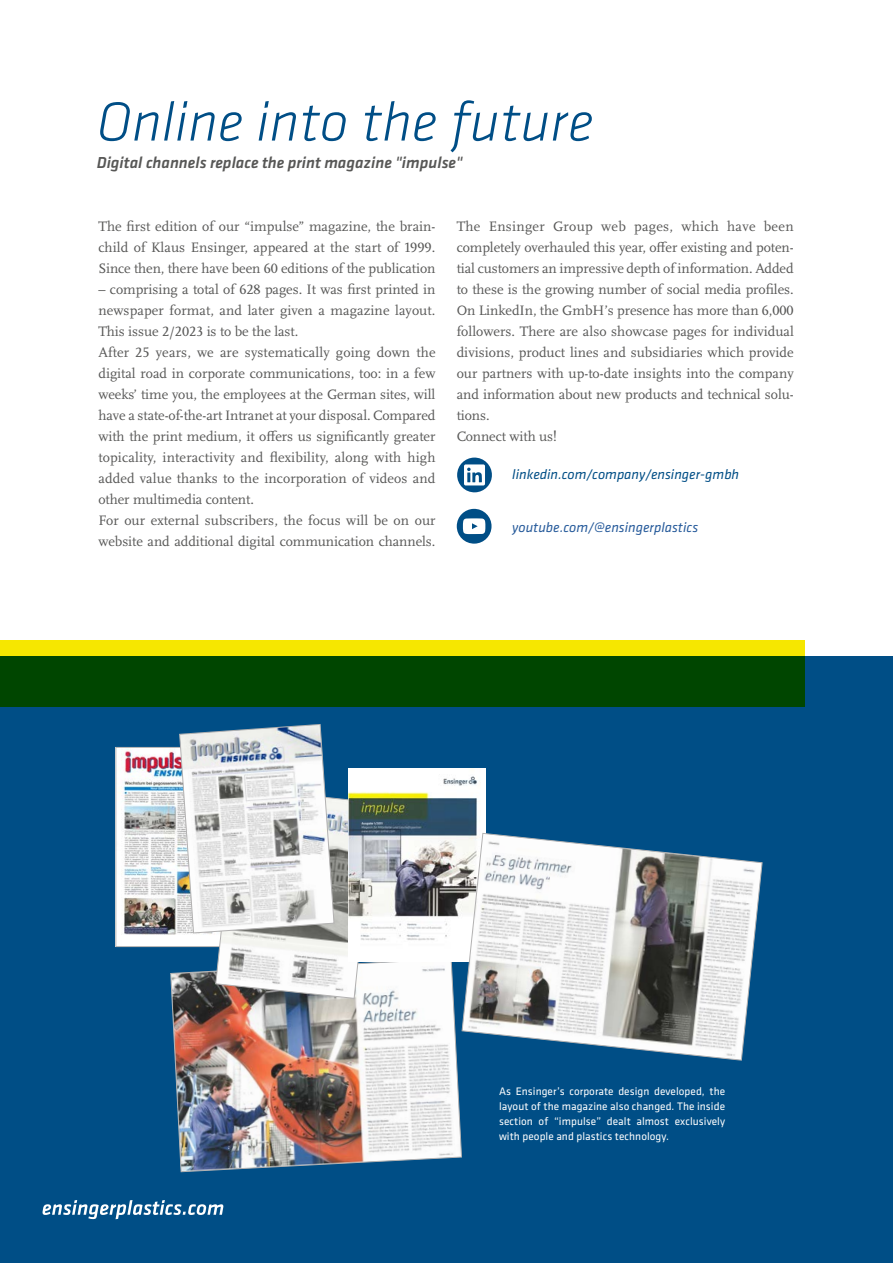
<style>
.page{position:relative;width:893px;height:1263px;background:#fff}
.page>*{position:absolute;margin:0;border:0;box-sizing:border-box;transform-origin:0 0}
.t1{font:italic 300 57px "Klavika";letter-spacing:.005em;color:#004e86}
.t2{font:italic 500 16.5px "Klavika";color:#575756}
.t3{font:14.25px/21px "Scala Pro";letter-spacing:-.005em;color:#575756}
.t4{font:italic 14.25px "Ensinger Klavika";color:#004e86}
.t5{font:italic 14.25px "Ensinger Klavika";color:#275b9b}
.t6{font:11.25px/15px "Klavika";letter-spacing:.005em;color:#fff;text-align:justify}
</style>
<div class="page">
<div style="left:0;top:656px;width:893px;height:607px;background:#004e86"></div>
<svg style="left:42px;top:1200px;width:181px;height:19px"></svg>
<svg style="left:0;top:640px;width:804px;height:67px;background:#3a6c00"></svg>
<img style="left:170px;top:961px;width:292px;height:211px">
<img style="left:118px;top:749px;width:61px;height:196px">
<div style="left:116px;top:747px;width:141px;height:200px;border:1px solid #b3b2b2"></div>
<svg style="left:179px;top:724px;width:196px;height:275px;background:#bfc7cc"></svg>
<img style="left:349px;top:768px;width:136px;height:193px">
<svg style="left:461px;top:833px;width:302px;height:228px"></svg>
<svg style="left:457px;top:457px;width:35px;height:36px"></svg>
<svg style="left:457px;top:508px;width:35px;height:36px"></svg>
<h1 class="t1" style="left:97px;top:87px;width:498px">Online into the future</h1>
<p class="t2" style="left:97px;top:151px;width:367px">Digital channels replace the print magazine "impulse"</p>
<p class="t3" style="left:98px;top:216px;width:339px;text-align:justify">The first edition of our “impulse” magazine, the brain&shy;child of Klaus Ensinger, appeared at the start of 1999.<br>Since then, there have been 60 editions of the publication</p>
<p class="t3" style="left:98px;top:279px;width:339px">– comprising a total of 628 pages. It was first printed in newspaper format, and later given a magazine layout.<br>This issue 2/2023 is to be the last.<br>After 25 years, we are systematically going down the digital road in corporate communications, too: in a few weeks’ time you, the employees at the German sites, will have a state-of-the-art Intranet at your disposal. Compared with the print medium, it offers us significantly greater topicality, interactivity and flexibility, along with high added value thanks to the incorporation of videos and other multimedia content.<br>For our external subscribers, the focus will be on our website and additional digital communication channels.</p>
<p class="t3" style="left:457px;top:216px;width:339px">The Ensinger Group web pages, which have been completely overhauled this year, offer existing and poten&shy;tial customers an impressive depth of information. Added to these is the growing number of social media profiles.<br>On LinkedIn, the GmbH’s presence has more than 6,000 followers. There are also showcase pages for individual divisions, product lines and subsidiaries which provide our partners with up-to-date insights into the company and information about new products and technical solu&shy;tions.<br>Connect with us!</p>
<p class="t4" style="left:512px;top:465px;width:228px">linkedin.com/company/ensinger-gmbh</p>
<p class="t5" style="left:512px;top:518px;width:187px">youtube.com/@ensingerplastics</p>
<p class="t6" style="left:499px;top:1083px;width:228px">As Ensinger’s corporate design developed, the layout of the magazine also changed. The inside section of “impulse” dealt almost exclusively with people and plastics technology.</p>
</div>
